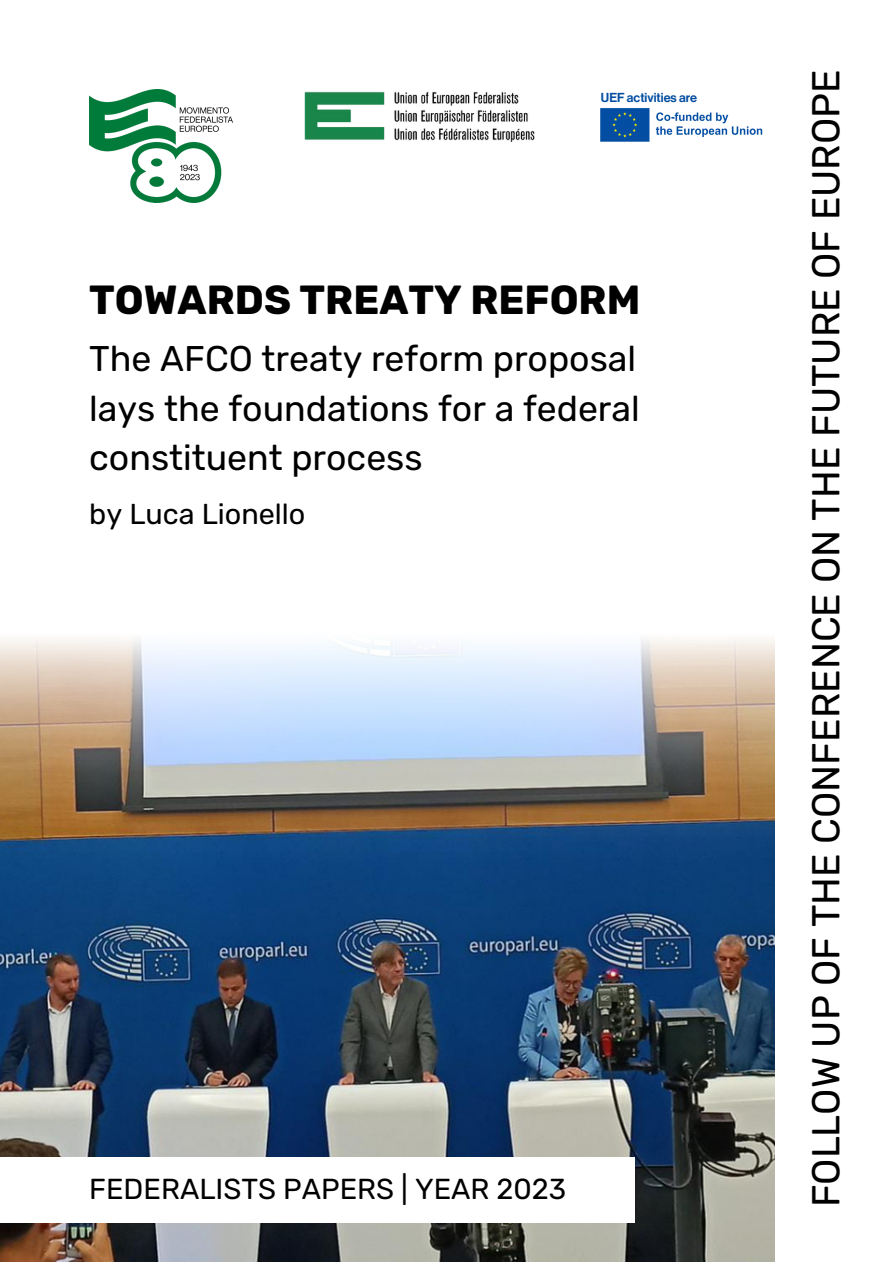
<style>
.page{position:relative;width:893px;height:1264px;background:#fff}
.page>*{position:absolute;margin:0;border:0;box-sizing:border-box;transform-origin:0 0}
.t1{font:700 40.5px "Rubik";color:#000}
.t2{font:38.85px "Rubik";color:#000}
.t3{font:35.7px/49.2px "Rubik";color:#000;text-align:justify}
.t4{font:28.95px "Rubik";color:#000}
.t5{font:28.8px "Rubik";color:#000}
.t6{font:12.75px "Neue Haas Display Mediu";color:#034ea2}
</style>
<div class="page">
<img style="left:89px;top:89px;width:143px;height:114px">
<img style="left:0;top:925px;width:774px;height:336px">
<svg style="left:0;top:639px;width:775px;height:286px;background:#808e9e"></svg>
<div style="left:0;top:1156px;width:634px;height:66px;background:#fff"></div>
<img style="left:304px;top:91px;width:231px;height:51px">
<img style="left:600px;top:108px;width:163px;height:34px">
<p class="t6" style="left:601px;top:92px;width:98px">UEF activities are</p>
<p class="t1" style="left:89px;top:276px;width:552px">TOWARDS TREATY REFORM</p>
<p class="t3" style="left:89px;top:334px;width:552px">The AFCO treaty reform proposal lays the foundations for a federal constituent process</p>
<p class="t5" style="left:89px;top:497px;width:218px">by Luca Lionello</p>
<p class="t4" style="left:89px;top:1171px;width:478px">FEDERALISTS PAPERS | YEAR 2023</p>
<p class="t2" style="left:803px;top:1207px;width:1139px;rotate:-90deg">FOLLOW UP OF THE CONFERENCE ON THE FUTURE OF EUROPE</p>
</div>
